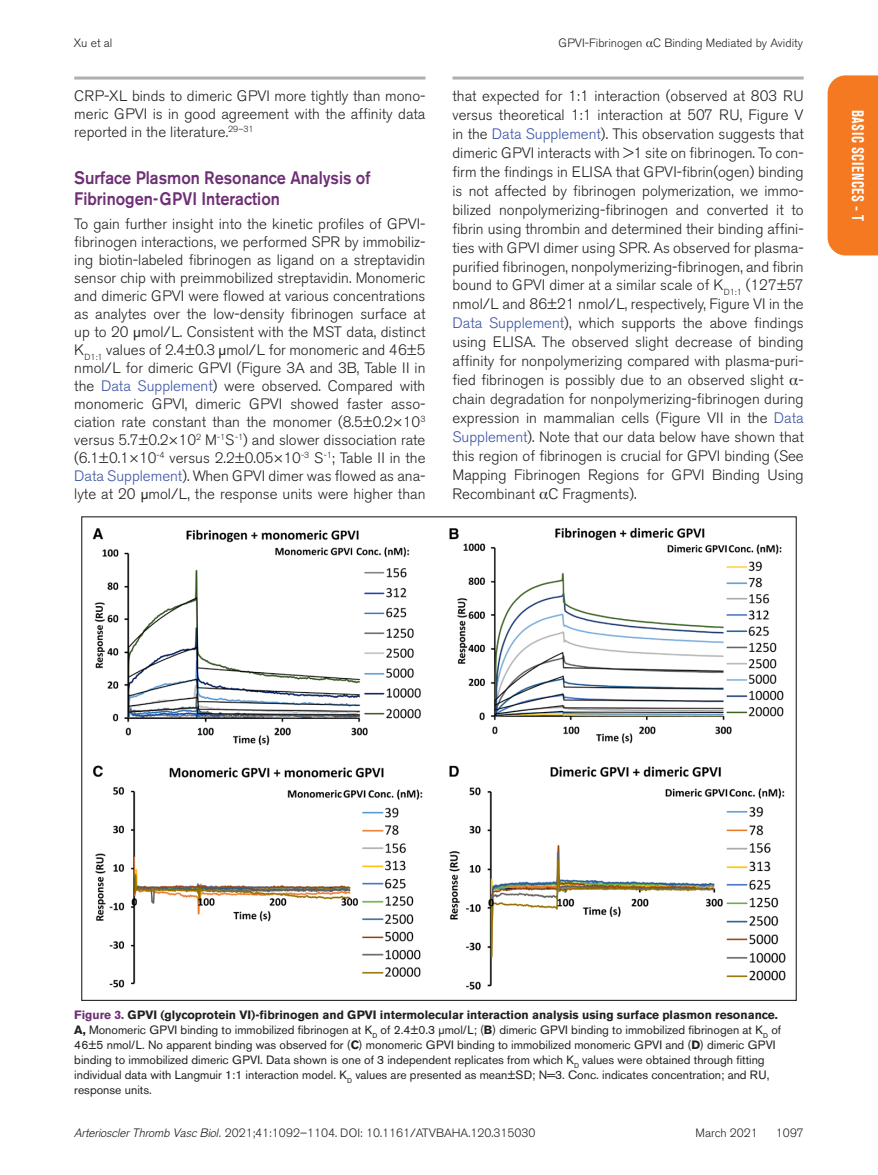
<style>
.page{position:relative;width:878px;height:1175px;background:#fff}
.page>*{position:absolute;margin:0;border:0;box-sizing:border-box;transform-origin:0 0}
.t1{font:500 18px/21px "Akzidenz Grotesk BE";color:#6e2f76;scale:.9 1}
.t2{font:700 condensed 16.5px "Akzidenz Grotesk BE";letter-spacing:.045em;color:#fff;scale:.9 1}
.t3{font:300 15px/18.9px "Akzidenz Grotesk BE";color:#231f20;text-align:justify}
.t4{font:12px/15px "Akzidenz Grotesk BE";color:#231f20}
.t5{font:300 12px "Akzidenz Grotesk BE";color:#231f20}
.s1{font-family:"Gandhari Unicode";font-weight:400}
.s2{font-weight:400}
.s3{color:#3a53a3}
.s4{font-weight:700;color:#6e2f76}
.s5{font-weight:700}
.s6{font-family:"Akzidenz Grotesk";font-style:italic}
</style>
<div class="page">
<div style="left:827px;top:75px;width:51px;height:180px;background:#f47921"></div>
<svg style="left:74px;top:76px;width:351px;height:4px"></svg>
<svg style="left:452px;top:76px;width:351px;height:4px"></svg>
<svg style="left:81px;top:516px;width:716px;height:485px"></svg>
<p class="t5" style="left:74px;top:36px;width:40px">Xu et al</p>
<p class="t5" style="left:558px;top:36px;width:246px">GPVI-Fibrinogen <span class="s1">α</span>C Binding Mediated by Avidity</p>
<p class="t3" style="left:74px;top:87px;width:353px;line-height:18px">CRP-XL binds to dimeric GPVI more tightly than mono&shy;meric GPVI is in good agreement with the affinity data reported in the literature.<sup>29–31</sup></p>
<p class="t1" style="left:74px;top:167px;width:330px">Surface Plasmon Resonance Analysis of<br>Fibrinogen-GPVI Interaction</p>
<p class="t3" style="left:74px;top:215px;width:353px;line-height:18px">To gain further insight into the kinetic profiles of GPVI&shy;fibrinogen interactions, we performed SPR by immobiliz&shy;ing biotin-labeled fibrinogen as ligand on a streptavidin sensor chip with preimmobilized streptavidin. Monomeric and dimeric GPVI were flowed at various concentrations as analytes over the low-density fibrinogen surface at up to 20 <span class="s2">μ</span>mol/L. Consistent with the MST data, distinct K<sub>D1:1</sub> values of 2.4±0.3 <span class="s2">μ</span>mol/L for monomeric and 46±5 nmol/L for dimeric GPVI (Figure 3A and 3B, Table II in the <span class="s3">Data Supplement</span>) were observed. Compared with monomeric GPVI, dimeric GPVI showed faster asso&shy;ciation rate constant than the monomer (8.5±0.2×10<sup>3 </sup>versus 5.7±0.2×10<sup>2</sup> M<sup>-1</sup>S<sup>-1</sup>) and slower dissociation rate (6.1±0.1×10<sup>-4</sup> versus 2.2±0.05×10<sup>-3</sup> S<sup>-1</sup>; Table II in the <span class="s3">Data Supplement</span>). When GPVI dimer was flowed as ana&shy;lyte at 20 <span class="s2">μ</span>mol/L, the response units were higher than</p>
<p class="t3" style="left:452px;top:87px;width:353px">that expected for 1:1 interaction (observed at 803 RU versus theoretical 1:1 interaction at 507 RU, Figure V in the <span class="s3">Data Supplement</span>). This observation suggests that dimeric GPVI interacts with &gt;1 site on fibrinogen. To con&shy;firm the findings in ELISA that GPVI-fibrin(ogen) binding is not affected by fibrinogen polymerization, we immo&shy;bilized nonpolymerizing-fibrinogen and converted it to fibrin using thrombin and determined their binding affini&shy;ties with GPVI dimer using SPR. As observed for plasma&shy;purified fibrinogen, nonpolymerizing-fibrinogen, and fibrin bound to GPVI dimer at a similar scale of K<sub>D1:1</sub> (127±57 nmol/L and 86±21 nmol/L, respectively, Figure VI in the <span class="s3">Data Supplement</span>), which supports the above findings using ELISA. The observed slight decrease of binding affinity for nonpolymerizing compared with plasma-puri&shy;fied fibrinogen is possibly due to an observed slight <span class="s1">α&shy;</span>chain degradation for nonpolymerizing-fibrinogen during expression in mammalian cells (Figure VII in the <span class="s3">Data Supplement</span>). Note that our data below have shown that this region of fibrinogen is crucial for GPVI binding (See Mapping Fibrinogen Regions for GPVI Binding Using Recombinant <span class="s1">α</span>C Fragments).</p>
<p class="t2" style="left:867px;top:110px;width:125px;rotate:90deg">BASIC SCIENCES - T</p>
<p class="t4" style="left:74px;top:1007px;width:708px"><span class="s4">Figure 3.</span> <span class="s5">GPVI (glycoprotein VI)-fibrinogen and GPVI intermolecular interaction analysis using surface plasmon resonance.<br>A,</span> Monomeric GPVI binding to immobilized fibrinogen at K<sub>D</sub> of 2.4±0.3 μmol/L; (<span class="s5">B</span>) dimeric GPVI binding to immobilized fibrinogen at K<sub>D</sub> of 46±5 nmol/L. No apparent binding was observed for (<span class="s5">C</span>) monomeric GPVI binding to immobilized monomeric GPVI and (<span class="s5">D</span>) dimeric GPVI binding to immobilized dimeric GPVI. Data shown is one of 3 independent replicates from which K<sub>D</sub> values were obtained through fitting individual data with Langmuir 1:1 interaction model. K<sub>D</sub> values are presented as mean±SD; N=3. Conc. indicates concentration; and RU, response units.</p>
<p class="t5" style="left:74px;top:1126px;width:463px"><span class="s6">Arterioscler Thromb Vasc Biol.</span> 2021;41:1092–1104. DOI: 10.1161/ATVBAHA.120.315030</p>
<p class="t5" style="left:695px;top:1126px;width:64px">March 2021</p>
<p class="t5" style="left:776px;top:1126px;width:29px">1097</p>
</div>
